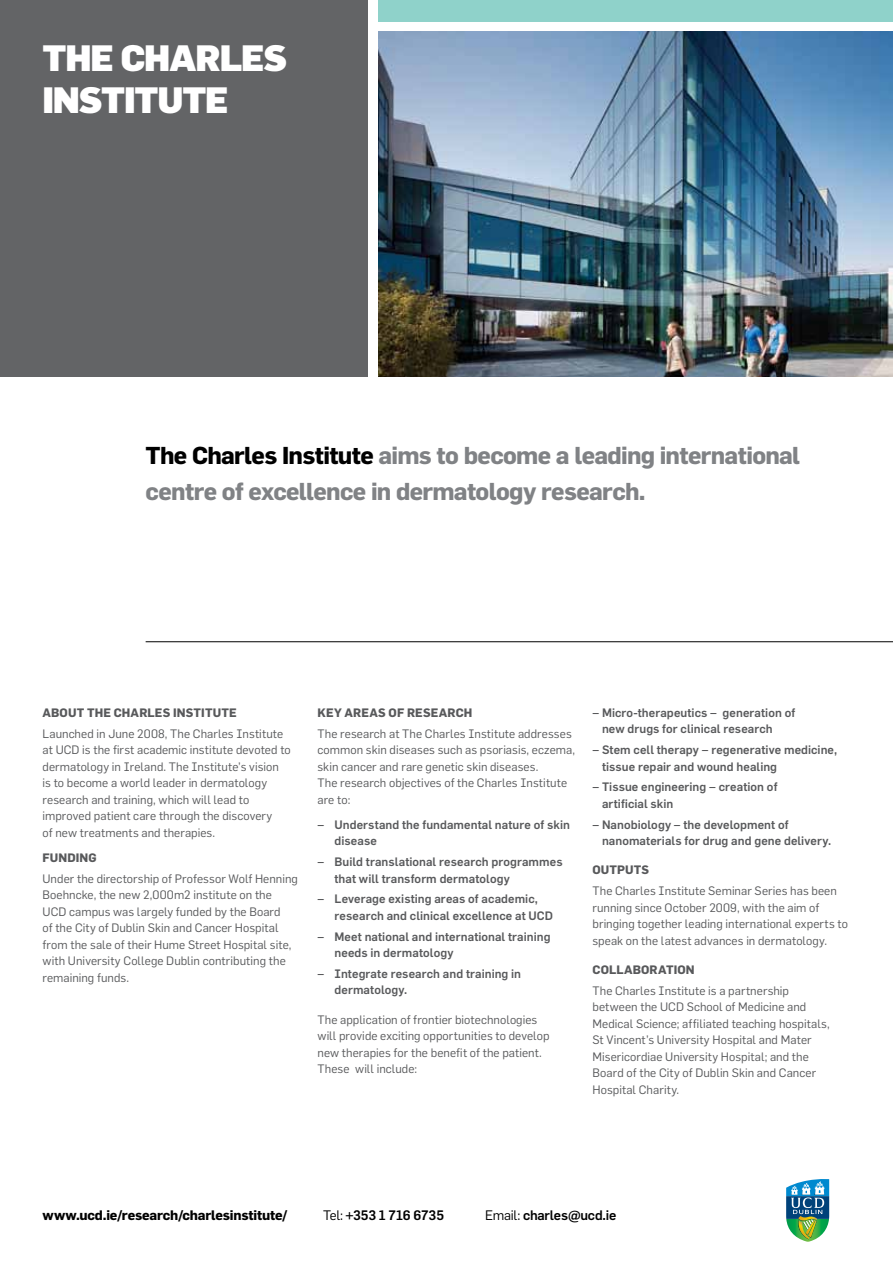
<style>
.page{position:relative;width:893px;height:1263px;background:#fff}
.page>*{position:absolute;margin:0;border:0;box-sizing:border-box;transform-origin:0 0}
.t1{font:900 36px/42px "Flama";letter-spacing:-.03em;color:#fff}
.t2{font:700 24px/36px "Flama";letter-spacing:-.025em;color:#808285}
.t3{font:700 13.5px "Flama";letter-spacing:-.015em;color:#000}
.t4{font:500 13.5px "Flama";letter-spacing:-.015em;color:#000}
.t5{font:12px/16.5px "Flama";letter-spacing:.005em;color:#58595b}
.t6{font:500 12px/16.5px "Flama";letter-spacing:.005em;color:#58595b}
.t7{font:700 12px "Flama";letter-spacing:.01em;color:#58595b}
.s1{color:#000}
.s2{font-weight:400}
</style>
<div class="page">
<img style="left:378px;top:32px;width:515px;height:344px">
<div style="left:0;top:0;width:368px;height:376px;background:#636466"></div>
<svg style="left:786px;top:1179px;width:43px;height:63px"></svg>
<hr style="left:146px;top:641px;width:747px;height:1px;background:#000">
<div style="left:378px;top:0;width:515px;height:21px;background:#8fd2ca"></div>
<h1 class="t1" style="left:43px;top:36px;width:246px">THE CHARLES<br>INSTITUTE</h1>
<h2 class="t2" style="left:146px;top:436px;width:656px"><span class="s1">The Charles Institute</span> aims to become a leading international centre of excellence in dermatology research.</h2>
<p class="t7" style="left:43px;top:705px;width:196px">ABOUT THE CHARLES INSTITUTE</p>
<p class="t5" style="left:43px;top:725px;width:250px">Launched in June 2008, The Charles Institute at UCD is the first academic institute devoted to dermatology in Ireland. The Institute’s vision<br>is to become a world leader in dermatology research and training, which will lead to improved patient care through the discovery<br>of new treatments and therapies.</p>
<p class="t7" style="left:43px;top:850px;width:55px">FUNDING</p>
<p class="t5" style="left:43px;top:870px;width:257px">Under the directorship of Professor Wolf Henning Boehncke, the new 2,000m2 institute on the UCD campus was largely funded by the Board<br>of the City of Dublin Skin and Cancer Hospital from the sale of their Hume Street Hospital site, with University College Dublin contributing the remaining funds.</p>
<p class="t7" style="left:317px;top:705px;width:156px">KEY AREAS OF RESEARCH</p>
<p class="t5" style="left:317px;top:725px;width:259px">The research at The Charles Institute addresses common skin diseases such as psoriasis, eczema, skin cancer and rare genetic skin diseases.<br>The research objectives of the Charles Institute are to:</p>
<p class="t6" style="left:334px;top:816px;width:237px;text-indent:-17px">– Understand the fundamental nature of skin disease</p>
<p class="t6" style="left:334px;top:853px;width:230px;text-indent:-17px">– Build translational research programmes that will transform dermatology</p>
<p class="t6" style="left:334px;top:890px;width:220px;text-indent:-17px">– Leverage existing areas of academic, research and clinical excellence at UCD</p>
<p class="t6" style="left:334px;top:928px;width:217px;text-indent:-17px">– Meet national and international training needs in dermatology</p>
<p class="t6" style="left:334px;top:965px;width:188px;text-indent:-17px">– Integrate research and training in dermatology.</p>
<p class="t5" style="left:317px;top:1011px;width:233px">The application of frontier biotechnologies will provide exciting opportunities to develop new therapies for the benefit of the patient.<br>These will include:</p>
<p class="t6" style="left:602px;top:704px;width:195px;text-indent:-10px">– Micro-therapeutics – generation of new drugs for clinical research</p>
<p class="t6" style="left:602px;top:741px;width:237px;text-indent:-10px">– Stem cell therapy – regenerative medicine, tissue repair and wound healing</p>
<p class="t6" style="left:602px;top:779px;width:177px;text-indent:-10px">– Tissue engineering – creation of artificial skin</p>
<p class="t6" style="left:602px;top:816px;width:231px;text-indent:-10px">– Nanobiology – the development of nanomaterials for drug and gene delivery.</p>
<p class="t7" style="left:592px;top:863px;width:58px">OUTPUTS</p>
<p class="t5" style="left:592px;top:882px;width:257px">The Charles Institute Seminar Series has been running since October 2009, with the aim of bringing together leading international experts to speak on the latest advances in dermatology.</p>
<p class="t7" style="left:592px;top:962px;width:104px">COLLABORATION</p>
<p class="t5" style="left:592px;top:982px;width:239px">The Charles Institute is a partnership between the UCD School of Medicine and Medical Science; affiliated teaching hospitals, St Vincent’s University Hospital and Mater Misericordiae University Hospital; and the Board of the City of Dublin Skin and Cancer Hospital Charity.</p>
<p class="t3" style="left:43px;top:1207px;width:246px">www.ucd.ie/research/charlesinstitute/</p>
<p class="t4" style="left:323px;top:1207px;width:122px"><span class="s2">Tel:</span> +353 1 716 6735</p>
<p class="t4" style="left:485px;top:1207px;width:133px"><span class="s2">Email:</span> charles@ucd.ie</p>
</div>
